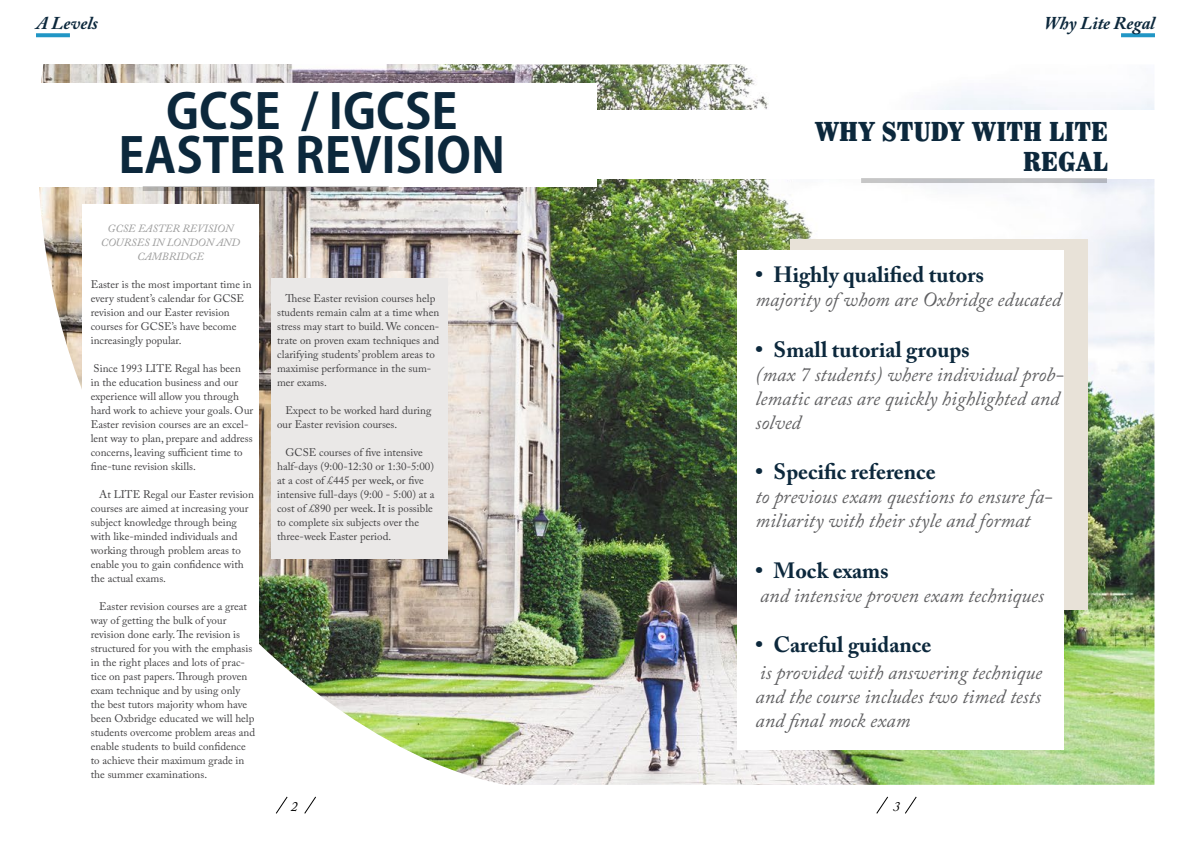
<style>
.page{position:relative;width:1191px;height:842px;background:#fff}
.page>*{position:absolute;margin:0;border:0;box-sizing:border-box;transform-origin:0 0}
.Heading1{font:700 48px/44px "Adobe Gothic Std";color:#0c283c;text-align:center}
.Heading1-2{font:900 condensed 30px/30px "Whitin";color:#0c283c;text-align:right}
.t1{font:700 22px "Adobe Caslon Pro";color:#0c283c}
.Text{font:italic 20px/24px "Adobe Caslon Pro";color:#5f5f61}
.Heading2{font:italic 700 18px "Adobe Caslon Pro";color:#0c283c}
.t2{font:italic 14px "Adobe Caslon Pro";color:#000}
.Txt{font:11px/14px "Adobe Caslon Pro";color:#414042}
.Txt_copy{font:11px/14px "Adobe Caslon Pro";color:#414042}
.text_italic{font:italic 11px/14px "Adobe Caslon Pro";color:#9c9c9c;text-align:center}
</style>
<div class="page">
<img style="left:39px;top:64px;width:1115px;height:721px">
<div style="left:83px;top:204px;width:176px;height:574px;background:#fff"></div>
<div style="left:271px;top:278px;width:176px;height:280px;background:#eae8e7"></div>
<div style="left:36px;top:84px;width:560px;height:103px;background:#fff"></div>
<div style="left:596px;top:111px;width:560px;height:68px;background:#fff"></div>
<svg style="left:143px;top:186px;width:246px;height:5px"></svg>
<div style="left:861px;top:178px;width:246px;height:5px;background:#c2c3c6"></div>
<div style="left:790px;top:239px;width:297px;height:370px;background:#e8e2d8"></div>
<div style="left:737px;top:250px;width:326px;height:499px;background:#fff"></div>
<svg style="left:36px;top:33px;width:34px;height:4px"></svg>
<svg style="left:1121px;top:33px;width:34px;height:4px"></svg>
<svg style="left:304px;top:796px;width:12px;height:18px"></svg>
<svg style="left:905px;top:796px;width:12px;height:18px"></svg>
<svg style="left:276px;top:796px;width:12px;height:18px"></svg>
<svg style="left:876px;top:796px;width:12px;height:18px"></svg>
<p class="Heading2" style="left:36px;top:13px;width:64px">A Levels</p>
<p class="Heading2" style="left:1044px;top:13px;width:112px">Why Lite Regal</p>
<p class="Heading1" style="left:118px;top:91px;width:388px">GCSE / IGCSE<br>EASTER REVISION</p>
<p class="text_italic" style="left:101px;top:221px;width:141px">GCSE EASTER REVISION<br>COURSES IN LONDON AND<br>CAMBRIDGE</p>
<p class="Txt_copy" style="left:91px;top:277px;width:162px">Easter is the most important time in every student’s calendar for GCSE revision and our Easter revision courses for GCSE’s have become increasingly popular.</p>
<p class="Txt_copy" style="left:91px;top:361px;width:164px">Since 1993 LITE Regal has been<br>in the education business and our experience will allow you through hard work to achieve your goals. Our Easter revision courses are an excel&shy;lent way to plan, prepare and address concerns, leaving sufficient time to fine-tune revision skills.</p>
<p class="Txt" style="left:91px;top:487px;width:165px;text-indent:9px">At LITE Regal our Easter revision courses are aimed at increasing your subject knowledge through being with like-minded individuals and working through problem areas to enable you to gain confidence with the actual exams.</p>
<p class="Txt" style="left:91px;top:599px;width:166px;text-indent:9px">Easter revision courses are a great way of getting the bulk of your revision done early. The revision is structured for you with the emphasis in the right places and lots of prac&shy;tice on past papers. Through proven exam technique and by using only the best tutors majority whom have been Oxbridge educated we will help students overcome problem areas and enable students to build confidence to achieve their maximum grade in the summer examinations.</p>
<p class="Txt" style="left:277px;top:291px;width:164px;text-indent:9px">These Easter revision courses help students remain calm at a time when stress may start to build. We concen&shy;trate on proven exam techniques and clarifying students’ problem areas to maximise performance in the sum&shy;mer exams.</p>
<p class="Txt" style="left:277px;top:403px;width:156px;text-indent:9px">Expect to be worked hard during our Easter revision courses.</p>
<p class="Txt" style="left:277px;top:445px;width:159px;text-indent:9px">GCSE courses of five intensive half-days (9:00-12:30 or 1:30-5:00) at a cost of £445 per week, or five intensive full-days (9:00 - 5:00) at a cost of £890 per week. It is possible to complete six subjects over the three-week Easter period.</p>
<p class="Heading1-2" style="left:814px;top:116px;width:295px">WHY STUDY WITH LITE<br>REGAL</p>
<p class="t1" style="left:755px;top:262px;width:230px">• Highly qualified tutors</p>
<p class="Text" style="left:755px;top:288px;width:307px">majority of whom are Oxbridge educated</p>
<p class="t1" style="left:755px;top:336px;width:216px">• Small tutorial groups</p>
<p class="Text" style="left:755px;top:362px;width:310px">(max 7 students) where individual prob&shy;lematic areas are quickly highlighted and solved</p>
<p class="t1" style="left:755px;top:459px;width:182px">• Specific reference</p>
<p class="Text" style="left:755px;top:484px;width:298px">to previous exam questions to ensure fa&shy;miliarity with their style and format</p>
<p class="t1" style="left:755px;top:557px;width:135px">• Mock exams</p>
<p class="Text" style="left:760px;top:583px;width:285px">and intensive proven exam techniques</p>
<p class="t1" style="left:755px;top:632px;width:177px">• Careful guidance</p>
<p class="Text" style="left:755px;top:660px;width:288px;text-align:justify">is provided with answering technique and the course includes two timed tests and final mock exam</p>
<p class="t2" style="left:291px;top:798px;width:8px">2</p>
<p class="t2" style="left:893px;top:798px;width:8px">3</p>
</div>
